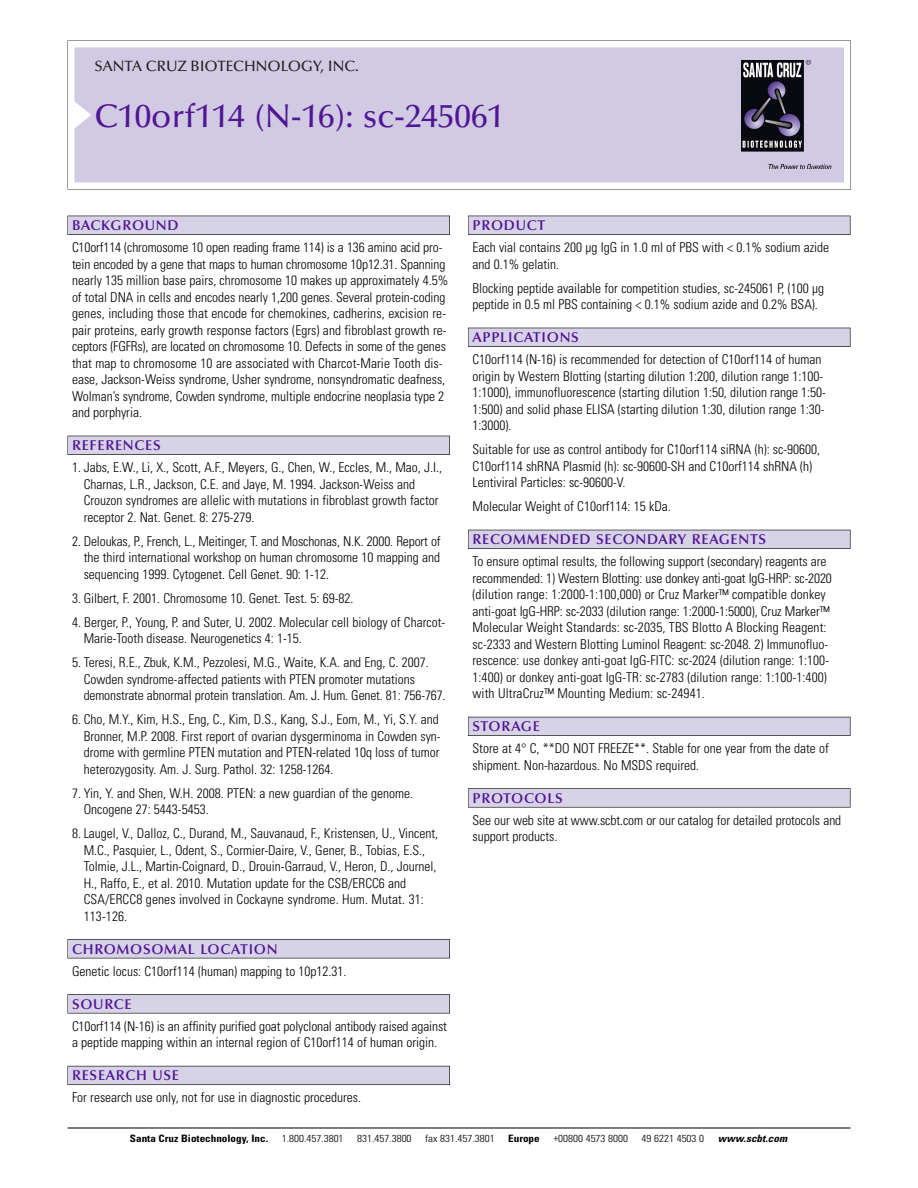
<style>
.page{position:relative;width:918px;height:1188px;background:#fff}
.page>*{position:absolute;margin:0;border:0;box-sizing:border-box;transform-origin:0 0}
.t1{font:500 33px "Optima";color:#511695}
.t2{font:500 15px "Optima";color:#231f20}
.t3{font:600 14.25px "Optima";letter-spacing:.05em;color:#511695}
.t4{font:300 condensed 13.5px/16.5px "Univers";color:#000}
.t5{font:300 condensed 10.2px "Univers";color:#000;scale:1.1 1}
.t6{font:700 condensed 10.2px "Univers";color:#000;scale:1.1 1}
.t7{font:italic 700 condensed 10.2px "Univers";letter-spacing:.005em;color:#000;scale:1.1 1}
</style>
<div class="page">
<svg style="left:68px;top:40px;width:783px;height:149px"></svg>
<div style="left:74px;top:47px;width:770px;height:135px;background:#d1cae3"></div>
<img style="left:741px;top:60px;width:90px;height:108px">
<div style="left:68px;top:216px;width:382px;height:19px;background:#525155"></div>
<div style="left:68px;top:216px;width:381px;height:18px;background:#d7d3e7"></div>
<div style="left:68px;top:436px;width:382px;height:19px;background:#515055"></div>
<div style="left:68px;top:436px;width:381px;height:18px;background:#d7d3e7"></div>
<div style="left:68px;top:939px;width:382px;height:19px;background:#545357"></div>
<div style="left:68px;top:940px;width:381px;height:18px;background:#d7d3e7"></div>
<div style="left:68px;top:994px;width:382px;height:19px;background:#575759"></div>
<div style="left:68px;top:995px;width:381px;height:18px;background:#d7d3e7"></div>
<div style="left:68px;top:1066px;width:382px;height:19px;background:#5b5a62"></div>
<div style="left:68px;top:1066px;width:381px;height:18px;background:#d7d3e7"></div>
<div style="left:468px;top:216px;width:382px;height:19px;background:#525155"></div>
<div style="left:468px;top:216px;width:382px;height:18px;background:#d7d3e7"></div>
<div style="left:468px;top:328px;width:382px;height:19px;background:#515055"></div>
<div style="left:468px;top:328px;width:382px;height:18px;background:#d7d3e7"></div>
<div style="left:468px;top:530px;width:382px;height:19px;background:#525158"></div>
<div style="left:468px;top:530px;width:382px;height:18px;background:#d7d3e7"></div>
<div style="left:468px;top:717px;width:382px;height:19px;background:#54535a"></div>
<div style="left:468px;top:717px;width:382px;height:18px;background:#d7d3e7"></div>
<svg style="left:468px;top:788px;width:382px;height:20px"></svg>
<div style="left:468px;top:789px;width:382px;height:18px;background:#d7d3e7"></div>
<hr style="left:68px;top:1128px;width:782px;height:1px;background:#000">
<p class="t2" style="left:94px;top:61px;width:266px">SANTA CRUZ BIOTECHNOLOGY, INC.</p>
<h1 class="t1" style="left:94px;top:103px;width:411px">C10orf114 (N-16): sc-245061</h1>
<p class="t3" style="left:72px;top:219px;width:108px">BACKGROUND</p>
<p class="t4" style="left:72px;top:240px;width:378px">C10orf114 (chromosome 10 open reading frame 114) is a 136 amino acid pro&shy;tein encoded by a gene that maps to human chromosome 10p12.31. Spanning nearly 135 million base pairs, chromosome 10 makes up approximately 4.5% of total DNA in cells and encodes nearly 1,200 genes. Several protein-coding genes, including those that encode for chemokines, cadherins, excision re&shy;pair proteins, early growth response factors (Egrs) and fibroblast growth re&shy;ceptors (FGFRs), are located on chromosome 10. Defects in some of the genes that map to chromosome 10 are associated with Charcot-Marie Tooth dis&shy;ease, Jackson-Weiss syndrome, Usher syndrome, nonsyndromatic deafness, Wolman’s syndrome, Cowden syndrome, multiple endocrine neoplasia type 2 and porphyria.</p>
<p class="t3" style="left:72px;top:440px;width:90px">REFERENCES</p>
<p class="t4" style="left:84px;top:460px;width:360px;text-indent:-12px">1. Jabs, E.W., Li, X., Scott, A.F., Meyers, G., Chen, W., Eccles, M., Mao, J.I., Charnas, L.R., Jackson, C.E. and Jaye, M. 1994. Jackson-Weiss and Crouzon syndromes are allelic with mutations in fibroblast growth factor receptor 2. Nat. Genet. 8: 275-279.</p>
<p class="t4" style="left:84px;top:534px;width:358px;text-align:justify;text-indent:-12px">2. Deloukas, P., French, L., Meitinger, T. and Moschonas, N.K. 2000. Report of the third international workshop on human chromosome 10 mapping and sequencing 1999. Cytogenet. Cell Genet. 90: 1-12.</p>
<p class="t4" style="left:72px;top:591px;width:283px">3. Gilbert, F. 2001. Chromosome 10. Genet. Test. 5: 69-82.</p>
<p class="t4" style="left:84px;top:615px;width:363px;text-indent:-12px">4. Berger, P., Young, P. and Suter, U. 2002. Molecular cell biology of Charcot-<br>Marie-Tooth disease. Neurogenetics 4: 1-15.</p>
<p class="t4" style="left:84px;top:655px;width:363px;text-indent:-12px">5. Teresi, R.E., Zbuk, K.M., Pezzolesi, M.G., Waite, K.A. and Eng, C. 2007.<br>Cowden syndrome-affected patients with PTEN promoter mutations demonstrate abnormal protein translation. Am. J. Hum. Genet. 81: 756-767.</p>
<p class="t4" style="left:84px;top:712px;width:358px;text-indent:-12px">6. Cho, M.Y., Kim, H.S., Eng, C., Kim, D.S., Kang, S.J., Eom, M., Yi, S.Y. and Bronner, M.P. 2008. First report of ovarian dysgerminoma in Cowden syn&shy;drome with germline PTEN mutation and PTEN-related 10q loss of tumor heterozygosity. Am. J. Surg. Pathol. 32: 1258-1264.</p>
<p class="t4" style="left:84px;top:786px;width:331px;text-indent:-12px">7. Yin, Y. and Shen, W.H. 2008. PTEN: a new guardian of the genome.<br>Oncogene 27: 5443-5453.</p>
<p class="t4" style="left:84px;top:826px;width:356px;text-indent:-12px">8. Laugel, V., Dalloz, C., Durand, M., Sauvanaud, F., Kristensen, U., Vincent, M.C., Pasquier, L., Odent, S., Cormier-Daire, V., Gener, B., Tobias, E.S., Tolmie, J.L., Martin-Coignard, D., Drouin-Garraud, V., Heron, D., Journel, H., Raffo, E., et al. 2010. Mutation update for the CSB/ERCC6 and CSA/ERCC8 genes involved in Cockayne syndrome. Hum. Mutat. 31:<br>113-126.</p>
<p class="t3" style="left:72px;top:943px;width:207px">CHROMOSOMAL LOCATION</p>
<p class="t4" style="left:72px;top:964px;width:276px">Genetic locus: C10orf114 (human) mapping to 10p12.31.</p>
<p class="t3" style="left:72px;top:998px;width:61px">SOURCE</p>
<p class="t4" style="left:72px;top:1019px;width:376px">C10orf114 (N-16) is an affinity purified goat polyclonal antibody raised against a peptide mapping within an internal region of C10orf114 of human origin.</p>
<p class="t3" style="left:72px;top:1070px;width:109px">RESEARCH USE</p>
<p class="t4" style="left:72px;top:1090px;width:290px">For research use only, not for use in diagnostic procedures.</p>
<p class="t3" style="left:473px;top:219px;width:74px">PRODUCT</p>
<p class="t4" style="left:473px;top:240px;width:358px">Each vial contains 200 µg IgG in 1.0 ml of PBS with &lt; 0.1% sodium azide and 0.1% gelatin.</p>
<p class="t4" style="left:473px;top:281px;width:353px">Blocking peptide available for competition studies, sc-245061 P, (100 µg peptide in 0.5 ml PBS containing &lt; 0.1% sodium azide and 0.2% BSA).</p>
<p class="t3" style="left:473px;top:332px;width:108px">APPLICATIONS</p>
<p class="t4" style="left:473px;top:352px;width:355px">C10orf114 (N-16) is recommended for detection of C10orf114 of human origin by Western Blotting (starting dilution 1:200, dilution range 1:100- 1:1000), immunofluorescence (starting dilution 1:50, dilution range 1:50- 1:500) and solid phase ELISA (starting dilution 1:30, dilution range 1:30- 1:3000).</p>
<p class="t4" style="left:473px;top:442px;width:349px">Suitable for use as control antibody for C10orf114 siRNA (h): sc-90600,<br>C10orf114 shRNA Plasmid (h): sc-90600-SH and C10orf114 shRNA (h)<br>Lentiviral Particles: sc-90600-V.</p>
<p class="t4" style="left:473px;top:499px;width:200px">Molecular Weight of C10orf114: 15 kDa.</p>
<p class="t3" style="left:473px;top:534px;width:295px">RECOMMENDED SECONDARY REAGENTS</p>
<p class="t4" style="left:473px;top:554px;width:361px">To ensure optimal results, the following support (secondary) reagents are recommended: 1) Western Blotting: use donkey anti-goat IgG-HRP: sc-2020 (dilution range: 1:2000-1:100,000) or Cruz Marker™ compatible donkey anti-goat IgG-HRP: sc-2033 (dilution range: 1:2000-1:5000), Cruz Marker™ Molecular Weight Standards: sc-2035, TBS Blotto A Blocking Reagent: sc-2333 and Western Blotting Luminol Reagent: sc-2048. 2) Immunofluo&shy;rescence: use donkey anti-goat IgG-FITC: sc-2024 (dilution range: 1:100- 1:400) or donkey anti-goat IgG-TR: sc-2783 (dilution range: 1:100-1:400) with UltraCruz™ Mounting Medium: sc-24941.</p>
<p class="t3" style="left:473px;top:721px;width:69px">STORAGE</p>
<p class="t4" style="left:473px;top:741px;width:358px">Store at 4° C, **DO NOT FREEZE**. Stable for one year from the date of shipment. Non-hazardous. No MSDS required.</p>
<p class="t3" style="left:473px;top:792px;width:92px">PROTOCOLS</p>
<p class="t4" style="left:473px;top:813px;width:370px">See our web site at www.scbt.com or our catalog for detailed protocols and support products.</p>
<p class="t6" style="left:130px;top:1135px;width:127px">Santa Cruz Biotechnology, Inc.</p>
<p class="t5" style="left:282px;top:1135px;width:58px">1.800.457.3801</p>
<p class="t5" style="left:357px;top:1135px;width:51px">831.457.3800</p>
<p class="t5" style="left:425px;top:1135px;width:65px">fax 831.457.3801</p>
<p class="t6" style="left:508px;top:1135px;width:30px">Europe</p>
<p class="t5" style="left:553px;top:1135px;width:69px">+00800 4573 8000</p>
<p class="t5" style="left:642px;top:1135px;width:58px">49 6221 4503 0</p>
<p class="t7" style="left:718px;top:1135px;width:64px">www.scbt.com</p>
</div>
